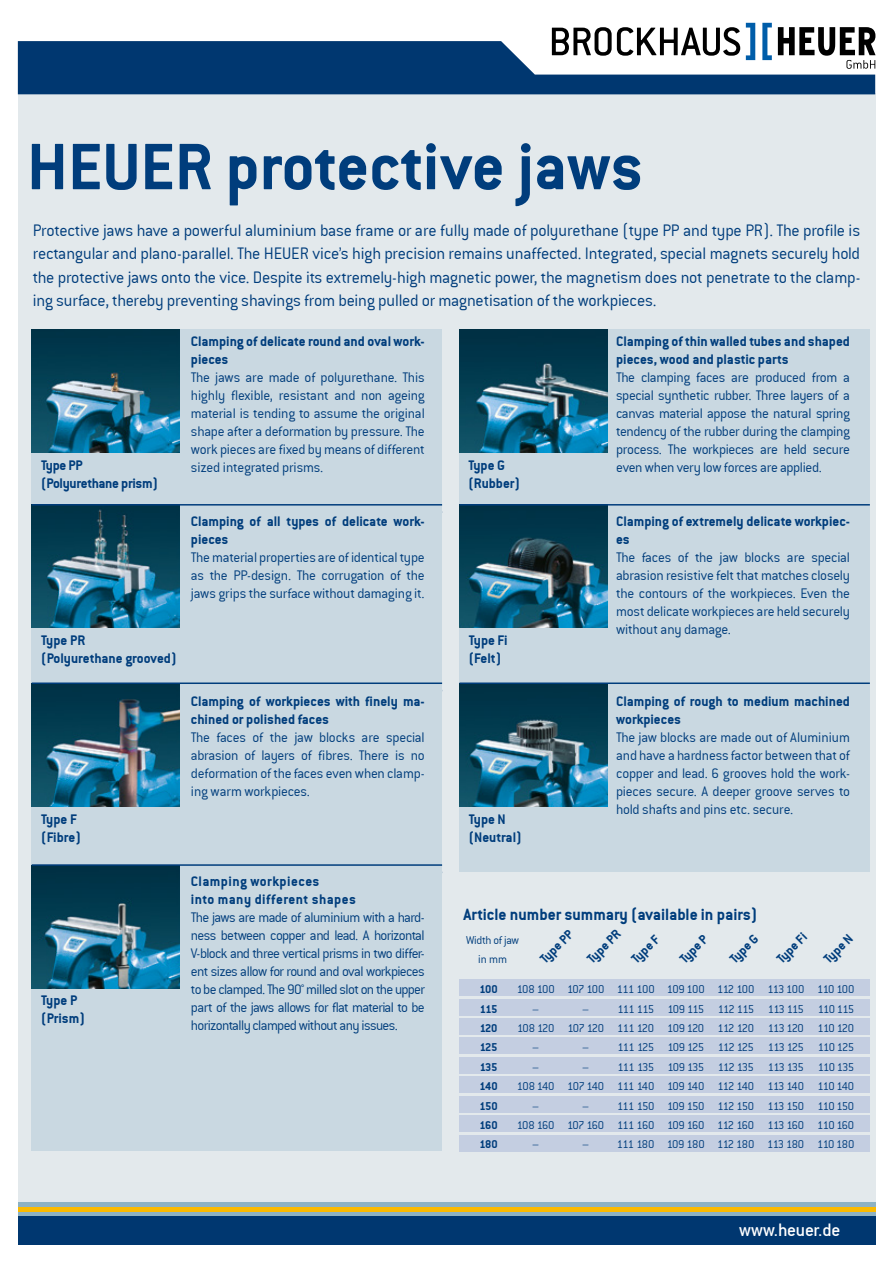
<style>
.page{position:relative;width:893px;height:1263px;background:#fff}
.page>*{position:absolute;margin:0;border:0;box-sizing:border-box;transform-origin:0 0}
.t1{font:72px "Conduit ITCTT Bold";color:#003d7c}
.t2{font:19.5px "Conduit Md ITCTT Medium";letter-spacing:-.015em;color:#fff}
.t3{font:18px/23.4px "Conduit ITCTT Light";letter-spacing:-.015em;color:#003d7c;text-align:justify}
.t4{font:17.7px "Conduit ITCTT Bold";color:#003d7c}
.t5{font:15px/18px "Conduit ITCTT Light";letter-spacing:-.015em;color:#003d7c;text-align:justify}
.t6{font:15px/18px "Conduit ITCTT Bold";color:#003d7c}
.t7{font:15px/18px "Conduit ITCTT Bold";letter-spacing:.03em;color:#003d7c}
.t8{font:15px/18px "Conduit ITCTT Bold";letter-spacing:-.02em;color:#003d7c}
.t9{font:14.1px "Conduit ITCTT Bold";color:#003d7c}
.t10{font:12.3px "Conduit ITCTT Light";letter-spacing:-.06em;color:#003d7c}
.t11{font:12.3px "Conduit ITCTT Bold";letter-spacing:-.04em;color:#003d7c}
.t12{font:12.3px/18.3px "Conduit ITCTT Light";letter-spacing:-.02em;color:#003d7c;text-align:center}
</style>
<div class="page">
<div style="left:18px;top:1215px;width:857px;height:30px;background:#003770"></div>
<div style="left:18px;top:1198px;width:857px;height:17px;background:linear-gradient(to right,#8db2c3,#8db2c3)"></div>
<hr style="left:18px;top:1208px;width:857px;height:4px;background:#fbba00">
<div style="left:18px;top:93px;width:857px;height:1108px;background:#e3e9ec"></div>
<div style="left:459px;top:980px;width:411px;height:16px;background:#c4cee1"></div>
<div style="left:459px;top:999px;width:411px;height:16px;background:#c4cee1"></div>
<div style="left:459px;top:1018px;width:411px;height:16px;background:#c4cee1"></div>
<div style="left:459px;top:1038px;width:411px;height:16px;background:#c4cee1"></div>
<div style="left:459px;top:1057px;width:411px;height:16px;background:#c4cee1"></div>
<div style="left:459px;top:1077px;width:411px;height:16px;background:#c4cee1"></div>
<div style="left:459px;top:1096px;width:411px;height:16px;background:#c4cee1"></div>
<div style="left:459px;top:1116px;width:411px;height:16px;background:#c4cee1"></div>
<div style="left:459px;top:1135px;width:411px;height:16px;background:#c4cee1"></div>
<div style="left:32px;top:329px;width:410px;height:815px;background:#c9d8e1"></div>
<div style="left:459px;top:329px;width:411px;height:536px;background:#c9d8e1"></div>
<img style="left:32px;top:329px;width:148px;height:124px">
<img style="left:32px;top:505px;width:148px;height:123px">
<img style="left:32px;top:866px;width:148px;height:122px">
<img style="left:32px;top:684px;width:148px;height:122px">
<img style="left:459px;top:329px;width:149px;height:124px">
<img style="left:459px;top:505px;width:149px;height:123px">
<img style="left:459px;top:684px;width:149px;height:122px">
<hr style="left:32px;top:504px;width:410px;height:1px;background:#003d7c">
<hr style="left:32px;top:864px;width:410px;height:2px;background:#003d7c">
<hr style="left:459px;top:504px;width:411px;height:1px;background:#003d7c">
<hr style="left:459px;top:682px;width:411px;height:2px;background:#003d7c">
<hr style="left:32px;top:682px;width:410px;height:2px;background:#003d7c">
<svg style="left:18px;top:41px;width:857px;height:53px;background:#275686"></svg>
<svg style="left:552px;top:27px;width:188px;height:29px"></svg>
<svg style="left:778px;top:27px;width:97px;height:42px"></svg>
<svg style="left:762px;top:23px;width:10px;height:37px"></svg>
<svg style="left:746px;top:23px;width:9px;height:37px"></svg>
<h1 class="t1" style="left:27px;top:125px;width:618px">HEUER protective jaws</h1>
<p class="t3" style="left:33px;top:219px;width:829px">Protective jaws have a powerful aluminium base frame or are fully made of polyurethane (type PP and type PR). The profile is rectangular and plano-parallel. The HEUER vice’s high precision remains unaffected. Integrated, special magnets securely hold the protective jaws onto the vice. Despite its extremely-high magnetic power, the magnetism does not penetrate to the clamp&shy;ing surface, thereby preventing shavings from being pulled or magnetisation of the workpieces.</p>
<p class="t6" style="left:191px;top:332px;width:235px">Clamping of delicate round and oval work&shy;pieces</p>
<p class="t5" style="left:191px;top:368px;width:235px">The jaws are made of polyurethane. This highly flexible, resistant and non ageing material is tending to assume the original shape after a deformation by pressure. The work pieces are fixed by means of different sized integrated prisms.</p>
<p class="t6" style="left:616px;top:332px;width:235px">Clamping of thin walled tubes and shaped pieces, wood and plastic parts</p>
<p class="t5" style="left:616px;top:368px;width:235px">The clamping faces are produced from a special synthetic rubber. Three layers of a canvas material appose the natural spring tendency of the rubber during the clamping process. The workpieces are held secure even when very low forces are applied.</p>
<p class="t6" style="left:468px;top:456px;width:53px">Type G (Rubber)</p>
<p class="t8" style="left:41px;top:456px;width:118px">Type PP (Polyurethane prism)</p>
<p class="t6" style="left:41px;top:631px;width:137px">Type PR<br>(Polyurethane grooved)</p>
<p class="t6" style="left:41px;top:810px;width:41px">Type F (Fibre)</p>
<p class="t6" style="left:41px;top:991px;width:45px">Type P (Prism)</p>
<p class="t6" style="left:191px;top:512px;width:235px">Clamping of all types of delicate work&shy;pieces</p>
<p class="t5" style="left:191px;top:548px;width:235px">The material properties are of identical type as the PP-design. The corrugation of the jaws grips the surface without damaging it.</p>
<p class="t6" style="left:191px;top:692px;width:235px">Clamping of workpieces with finely ma&shy;chined or polished faces</p>
<p class="t5" style="left:191px;top:728px;width:235px">The faces of the jaw blocks are special abrasion of layers of fibres. There is no deformation of the faces even when clamp&shy;ing warm workpieces.</p>
<p class="t7" style="left:191px;top:872px;width:166px">Clamping workpieces<br>into many different shapes</p>
<p class="t5" style="left:191px;top:908px;width:235px">The jaws are made of aluminium with a hard&shy;ness between copper and lead. A horizontal V-block and three vertical prisms in two differ&shy;ent sizes allow for round and oval workpieces to be clamped. The 90° milled slot on the upper part of the jaws allows for flat material to be horizontally clamped without any issues.</p>
<p class="t6" style="left:469px;top:631px;width:40px">Type Fi (Felt)</p>
<p class="t6" style="left:469px;top:810px;width:54px">Type N (Neutral)</p>
<p class="t6" style="left:616px;top:512px;width:235px">Clamping of extremely delicate workpiec&shy;es</p>
<p class="t5" style="left:616px;top:548px;width:235px">The faces of the jaw blocks are special abrasion resistive felt that matches closely the contours of the workpieces. Even the most delicate workpieces are held securely without any damage.</p>
<p class="t6" style="left:616px;top:692px;width:235px">Clamping of rough to medium machined workpieces</p>
<p class="t5" style="left:616px;top:728px;width:235px">The jaw blocks are made out of Aluminium and have a hardness factor between that of copper and lead. 6 grooves hold the work&shy;pieces secure. A deeper groove serves to hold shafts and pins etc. secure.</p>
<p class="t4" style="left:463px;top:904px;width:295px">Article number summary (available in pairs)</p>
<p class="t12" style="left:466px;top:931px;width:55px">Width of jaw in mm</p>
<p class="t9" style="left:536px;top:955px;width:42px;rotate:-45deg">Type PP</p>
<p class="t9" style="left:584px;top:955px;width:43px;rotate:-45deg">Type PR</p>
<p class="t9" style="left:628px;top:955px;width:35px;rotate:-45deg">Type F</p>
<p class="t9" style="left:676px;top:955px;width:35px;rotate:-45deg">Type P</p>
<p class="t9" style="left:726px;top:955px;width:36px;rotate:-45deg">Type G</p>
<p class="t9" style="left:773px;top:955px;width:38px;rotate:-45deg">Type Fi</p>
<p class="t9" style="left:820px;top:955px;width:36px;rotate:-45deg">Type N</p>
<p class="t11" style="left:479px;top:982px;width:20px">100</p>
<p class="t10" style="left:517px;top:983px;width:339px">108 100 107 100 111 100 109 100 112 100 113 100 110 100</p>
<p class="t11" style="left:480px;top:1001px;width:19px">115</p>
<p class="t10" style="left:533px;top:1002px;width:8px">–</p>
<p class="t10" style="left:583px;top:1002px;width:273px">– 111 115 109 115 112 115 113 115 110 115</p>
<p class="t11" style="left:480px;top:1021px;width:19px">120</p>
<p class="t10" style="left:517px;top:1021px;width:339px">108 120 107 120 111 120 109 120 112 120 113 120 110 120</p>
<p class="t11" style="left:480px;top:1040px;width:19px">125</p>
<p class="t10" style="left:533px;top:1041px;width:8px">–</p>
<p class="t10" style="left:583px;top:1041px;width:273px">– 111 125 109 125 112 125 113 125 110 125</p>
<p class="t11" style="left:480px;top:1060px;width:19px">135</p>
<p class="t10" style="left:533px;top:1060px;width:8px">–</p>
<p class="t10" style="left:583px;top:1060px;width:273px">– 111 135 109 135 112 135 113 135 110 135</p>
<p class="t11" style="left:479px;top:1079px;width:20px">140</p>
<p class="t10" style="left:517px;top:1080px;width:339px">108 140 107 140 111 140 109 140 112 140 113 140 110 140</p>
<p class="t11" style="left:479px;top:1099px;width:20px">150</p>
<p class="t10" style="left:533px;top:1099px;width:8px">–</p>
<p class="t10" style="left:583px;top:1099px;width:273px">– 111 150 109 150 112 150 113 150 110 150</p>
<p class="t11" style="left:479px;top:1118px;width:20px">160</p>
<p class="t10" style="left:517px;top:1118px;width:339px">108 160 107 160 111 160 109 160 112 160 113 160 110 160</p>
<p class="t11" style="left:479px;top:1137px;width:20px">180</p>
<p class="t10" style="left:532px;top:1138px;width:8px">–</p>
<p class="t10" style="left:582px;top:1138px;width:273px">– 111 180 109 180 112 180 113 180 110 180</p>
<h2 class="t2" style="left:739px;top:1219px;width:103px">www.heuer.de</h2>
</div>
